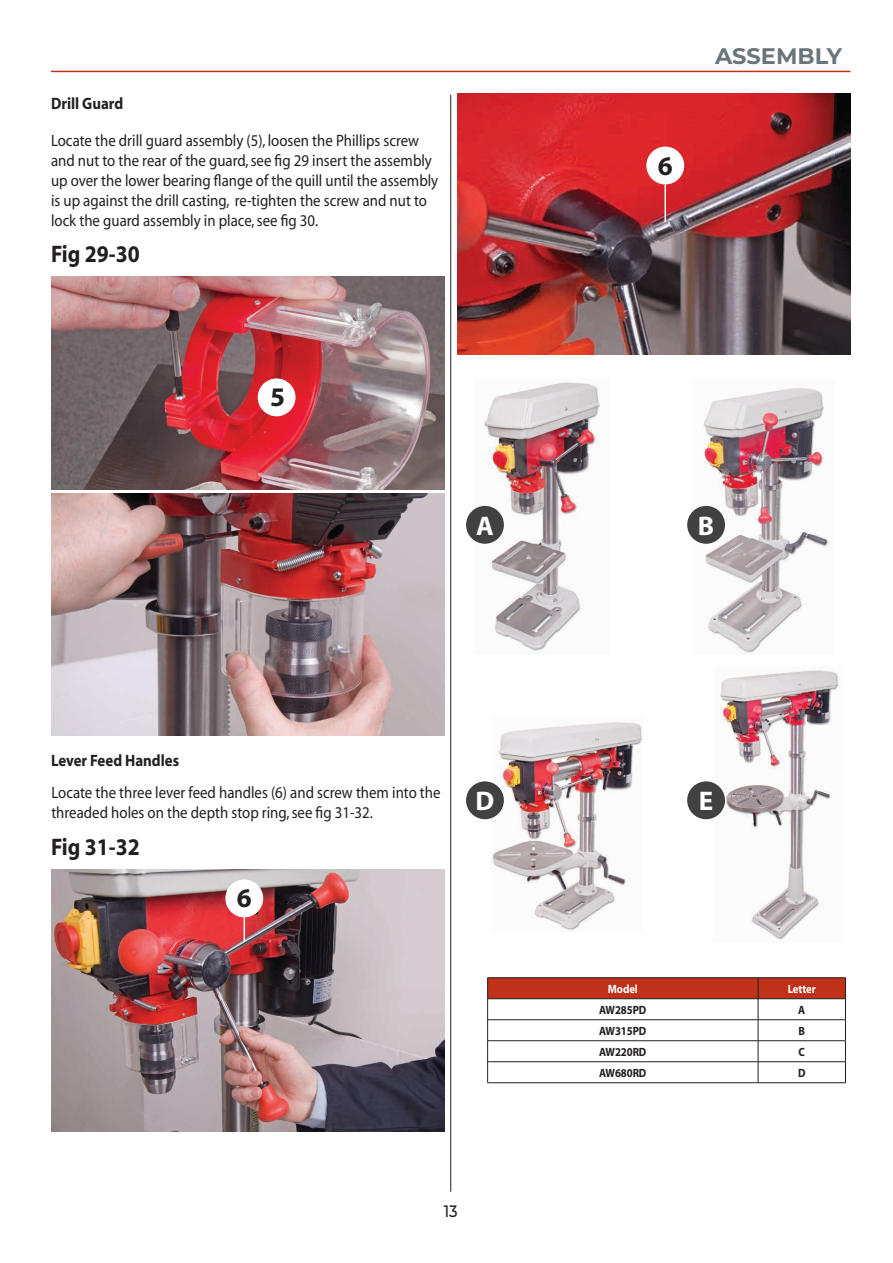
<style>
.page{position:relative;width:893px;height:1263px;background:#fff}
.page>*{position:absolute;margin:0;border:0;box-sizing:border-box;transform-origin:0 0}
.Numbers{font:700 27px "Myriad";color:#fff}
.Numbers_2{font:700 27px "Myriad";color:#231f20}
.Figure_Heading_Left{font:700 24px "Myriad";color:#231f20;scale:.9 1}
.Main_Heading_Right{font:700 22.5px "Montserrat";color:#6a747b}
.Manual_Text{font:16.5px/19.8px "Myriad";color:#231f20;scale:.9 1}
.Sub_Heading{font:700 16.5px "Myriad";color:#231f20;scale:.9 1}
.Page_Numbers{font:500 16.5px "Montserrat";color:#231f20;scale:.9 1}
.Website{font:700 12px "Myriad";letter-spacing:-.01em;color:#231f20;scale:.9 1}
.Website-2{font:700 12px "Myriad";letter-spacing:-.01em;color:#fff;scale:.9 1}
</style>
<div class="page">
<hr style="left:51px;top:71px;width:799px;height:1px;background:#c0311a">
<hr style="left:450px;top:95px;width:1px;height:1097px;background:#231f20">
<img style="left:51px;top:276px;width:393px;height:213px">
<img style="left:52px;top:493px;width:392px;height:243px">
<img style="left:52px;top:870px;width:392px;height:261px">
<img style="left:457px;top:94px;width:393px;height:261px">
<img style="left:475px;top:382px;width:126px;height:270px">
<div style="left:466px;top:506px;width:38px;height:38px;background:#414142;border-radius:50%"></div>
<img style="left:691px;top:388px;width:139px;height:267px">
<div style="left:687px;top:506px;width:38px;height:38px;background:#414142;border-radius:50%"></div>
<img style="left:491px;top:722px;width:152px;height:208px">
<div style="left:466px;top:781px;width:38px;height:38px;background:#414142;border-radius:50%"></div>
<img style="left:713px;top:670px;width:126px;height:270px">
<div style="left:687px;top:781px;width:38px;height:38px;background:#414142;border-radius:50%"></div>
<hr style="left:487px;top:977px;width:271px;height:1px;background:#231f20">
<hr style="left:758px;top:977px;width:88px;height:1px;background:#231f20">
<svg style="left:487px;top:978px;width:359px;height:104px"></svg>
<hr style="left:487px;top:1082px;width:271px;height:1px;background:#231f20">
<hr style="left:758px;top:1082px;width:88px;height:1px;background:#231f20">
<div style="left:258px;top:378px;width:38px;height:38px;background:#fff;border-radius:50%"></div>
<div style="left:225px;top:879px;width:38px;height:38px;background:#fff;border-radius:50%"></div>
<hr style="left:244px;top:911px;width:1px;height:31px;background:#fff">
<div style="left:646px;top:147px;width:38px;height:37px;background:#fff;border-radius:50%"></div>
<hr style="left:664px;top:184px;width:2px;height:38px;background:#fff">
<p class="Sub_Heading" style="left:51px;top:95px;width:82px">Drill Guard</p>
<p class="Manual_Text" style="left:51px;top:132px;width:432px">Locate the drill guard assembly (5), loosen the Phillips screw and nut to the rear of the guard, see fig 29 insert the assembly up over the lower bearing flange of the quill until the assembly is up against the drill casting, re-tighten the screw and nut to lock the guard assembly in place, see fig 30.</p>
<p class="Figure_Heading_Left" style="left:51px;top:241px;width:100px">Fig 29-30</p>
<p class="Numbers_2" style="left:658px;top:152px;width:16px">6</p>
<p class="Main_Heading_Right" style="left:715px;top:40px;width:128px">ASSEMBLY</p>
<p class="Numbers_2" style="left:270px;top:383px;width:16px">5</p>
<p class="Numbers" style="left:476px;top:511px;width:19px">A</p>
<p class="Numbers" style="left:698px;top:511px;width:18px">B</p>
<p class="Sub_Heading" style="left:51px;top:752px;width:144px">Lever Feed Handles</p>
<p class="Manual_Text" style="left:51px;top:783px;width:434px">Locate the three lever feed handles (6) and screw them into the threaded holes on the depth stop ring, see fig 31-32.</p>
<p class="Figure_Heading_Left" style="left:51px;top:835px;width:100px">Fig 31-32</p>
<p class="Numbers_2" style="left:237px;top:884px;width:16px">6</p>
<p class="Numbers" style="left:476px;top:787px;width:20px">D</p>
<p class="Numbers" style="left:699px;top:787px;width:16px">E</p>
<p class="Website-2" style="left:608px;top:982px;width:35px">Model</p>
<p class="Website-2" style="left:788px;top:982px;width:33px">Letter</p>
<p class="Website" style="left:599px;top:1003px;width:54px">AW285PD</p>
<p class="Website" style="left:798px;top:1003px;width:9px">A</p>
<p class="Website" style="left:599px;top:1024px;width:54px">AW315PD</p>
<p class="Website" style="left:798px;top:1024px;width:9px">B</p>
<p class="Website" style="left:599px;top:1045px;width:54px">AW220RD</p>
<p class="Website" style="left:799px;top:1045px;width:9px">C</p>
<p class="Website" style="left:599px;top:1066px;width:54px">AW680RD</p>
<p class="Website" style="left:798px;top:1066px;width:10px">D</p>
<p class="Page_Numbers" style="left:444px;top:1200px;width:17px">13</p>
</div>
